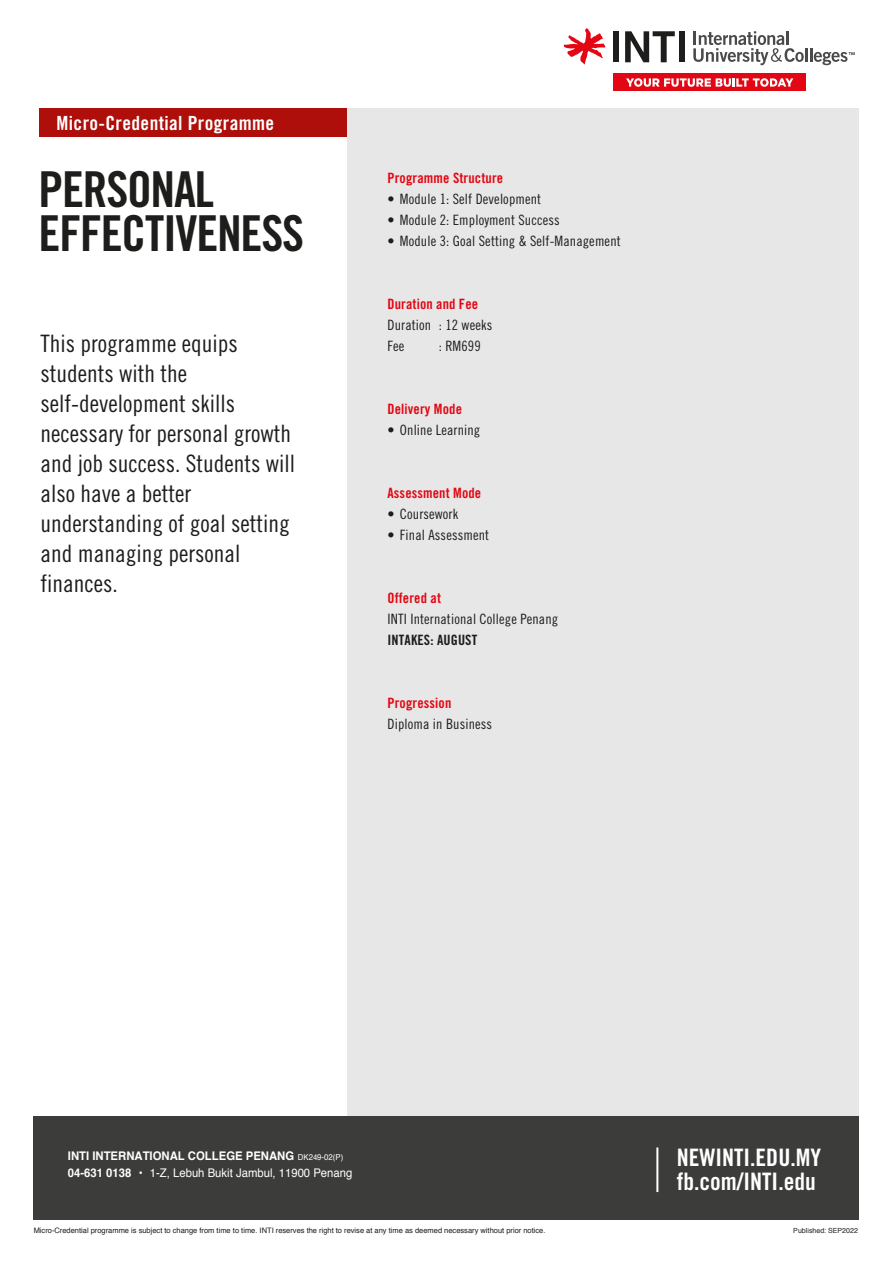
<style>
.page{position:relative;width:893px;height:1263px;background:#fff}
.page>*{position:absolute;margin:0;border:0;box-sizing:border-box;transform-origin:0 0}
.t1{font:49.5px/43.5px "Trade Gothic Bold Cond Twenty";letter-spacing:-.025em;color:#1d1d1b}
.t2{font:24px/30px "Trade Gothic Cond Eighteen";color:#1d1d1b}
.t3{font:24px/24px "Trade Gothic Bold Cond Twenty";color:#fff}
.t4{font:19.5px "Trade Gothic Bold Cond Twenty";letter-spacing:.02em;color:#fff}
.t5{font:14.25px/21px "Trade Gothic Cond Eighteen";letter-spacing:.01em;color:#1d1d1b}
.t6{font:14.25px "Trade Gothic Bold Cond Twenty";letter-spacing:.01em;color:#e30613}
.t7{font:14.25px "Trade Gothic Bold Cond Twenty";letter-spacing:.01em;color:#1d1d1b}
.t8{font:700 11.85px/16.5px "Helvetica";color:#fff;scale:.95 1}
.t9{font:7.5px "Helvetica";color:#1d1d1b}
.t10{font:7.05px "Helvetica";color:#1d1d1b}
.s1{font-weight:400;font-size:8.25px}
.s2{font-family:"Helvetica Neue";font-weight:400}
.s3{font-weight:400}
</style>
<div class="page">
<div style="left:39px;top:108px;width:308px;height:29px;background:#ae0f0a"></div>
<div style="left:347px;top:108px;width:511px;height:1028px;background:#e7e7e7"></div>
<div style="left:33px;top:1116px;width:825px;height:103px;background:#3c3c3b"></div>
<hr style="left:656px;top:1147px;width:2px;height:45px;background:#fff">
<div style="left:613px;top:73px;width:192px;height:18px;background:#e30613"></div>
<svg style="left:564px;top:28px;width:41px;height:36px"></svg>
<div style="left:613px;top:31px;width:6px;height:31px;background:#1d1d1b"></div>
<svg style="left:625px;top:31px;width:50px;height:31px"></svg>
<div style="left:679px;top:31px;width:6px;height:31px;background:#1d1d1b"></div>
<svg style="left:693px;top:31px;width:162px;height:34px"></svg>
<svg style="left:626px;top:78px;width:167px;height:9px"></svg>
<h3 class="t4" style="left:57px;top:111px;width:219px">Micro-Credential Programme</h3>
<h1 class="t1" style="left:39px;top:167px;width:267px">PERSONAL<br>EFFECTIVENESS</h1>
<h2 class="t2" style="left:41px;top:328px;width:256px">This programme equips students with the self-development skills necessary for personal growth and job success. Students will also have a better understanding of goal setting and managing personal finances.</h2>
<p class="t6" style="left:387px;top:169px;width:117px">Programme Structure</p>
<p class="t5" style="left:387px;top:188px;width:155px">• Module 1: Self Development</p>
<p class="t5" style="left:387px;top:209px;width:174px">• Module 2: Employment Success</p>
<p class="t5" style="left:387px;top:230px;width:235px">• Module 3: Goal Setting &amp; Self-Management</p>
<p class="t6" style="left:387px;top:295px;width:92px">Duration and Fee</p>
<p class="t5" style="left:387px;top:314px;width:106px">Duration : 12 weeks<br>Fee</p>
<p class="t5" style="left:439px;top:335px;width:43px">: RM699</p>
<p class="t6" style="left:387px;top:400px;width:76px">Delivery Mode</p>
<p class="t5" style="left:387px;top:419px;width:94px">• Online Learning</p>
<p class="t6" style="left:387px;top:484px;width:95px">Assessment Mode</p>
<p class="t5" style="left:387px;top:503px;width:72px">• Coursework</p>
<p class="t5" style="left:387px;top:524px;width:103px">• Final Assessment</p>
<p class="t6" style="left:387px;top:589px;width:55px">Offered at</p>
<p class="t5" style="left:387px;top:608px;width:172px">INTI International College Penang</p>
<p class="t7" style="left:387px;top:631px;width:91px">INTAKES: AUGUST</p>
<p class="t6" style="left:387px;top:694px;width:65px">Progression</p>
<p class="t5" style="left:387px;top:713px;width:106px">Diploma in Business</p>
<p class="t8" style="left:68px;top:1148px;width:301px">INTI INTERNATIONAL COLLEGE PENANG <span class="s1">DK249-02(P)<br></span>04-631 0138 <span class="s2">•</span> <span class="s3">1-Z, Lebuh Bukit Jambul, 11900 Penang</span></p>
<h2 class="t3" style="left:677px;top:1145px;width:146px">NEWINTI.EDU.MY fb.com/INTI.edu</h2>
<p class="t9" style="left:34px;top:1224px;width:513px">Micro-Credential programme is subject to change from time to time. INTI reserves the right to revise at any time as deemed necessary without prior notice.</p>
<p class="t10" style="left:793px;top:1225px;width:66px">Published: SEP2022</p>
</div>
